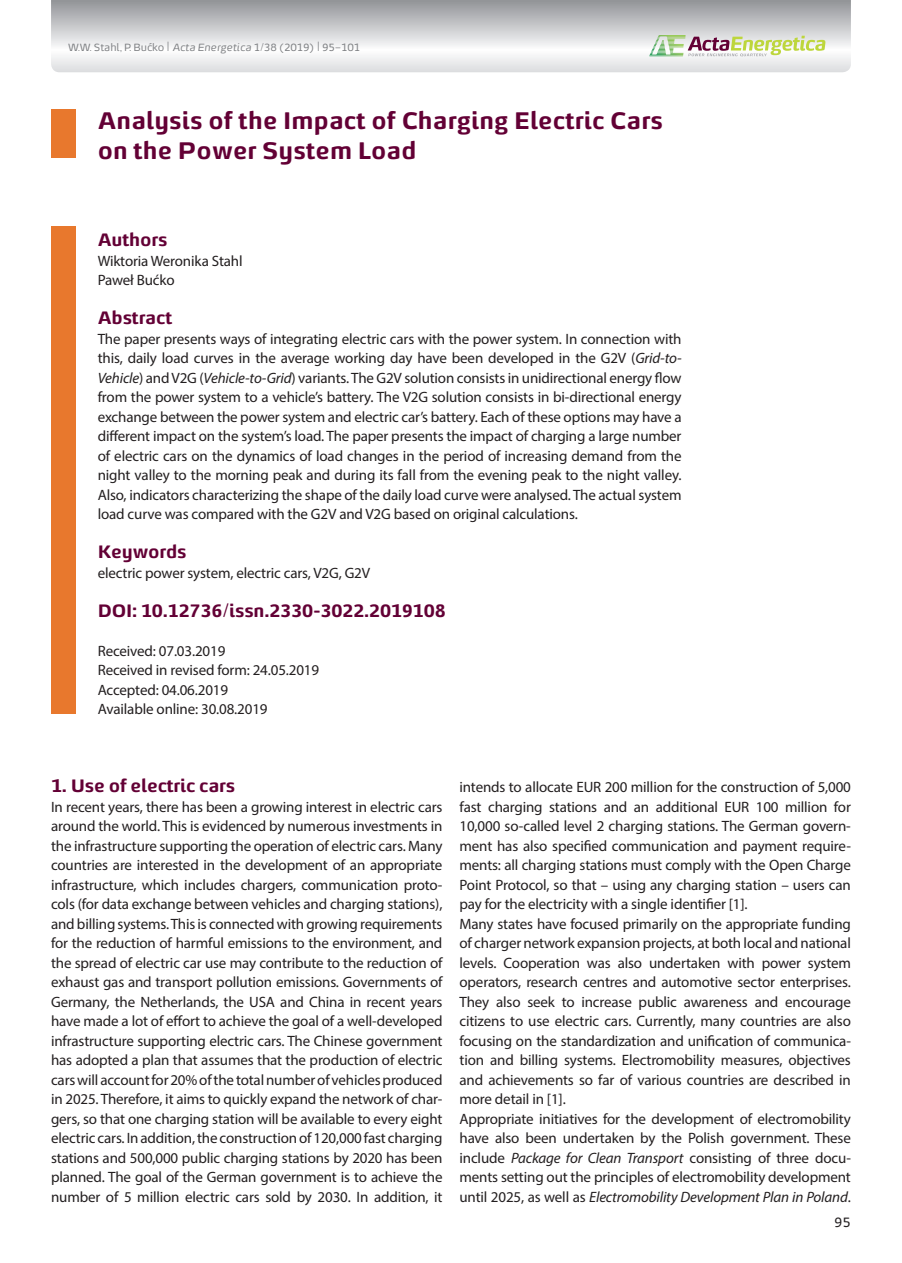
<style>
.page{position:relative;width:902px;height:1263px;background:#fff}
.page>*{position:absolute;margin:0;border:0;box-sizing:border-box;transform-origin:0 0}
.t1{font:700 24px/30.3px "Energa";letter-spacing:.005em;color:#630035}
.t2{font:700 18px "Energa";letter-spacing:-.01em;color:#630035}
.t3{font:15px/19.5px "Myriad Pro";letter-spacing:-.01em;color:#231f20}
.t4{font:13.5px "Energa";color:#231f20}
.t5{font:10.5px "Energa";letter-spacing:-.01em;color:#808285}
.s1{font-size:13.5px}
.s2{font-style:italic}
</style>
<div class="page">
<svg style="left:51px;top:0;width:799px;height:72px"></svg>
<svg style="left:649px;top:35px;width:176px;height:21px"></svg>
<div style="left:51px;top:110px;width:24px;height:48px;background:#e8782d"></div>
<div style="left:51px;top:227px;width:24px;height:487px;background:#e8782d"></div>
<p class="t5" style="left:68px;top:41px;width:294px">W.W. Stahl, P. Bućko <span class="s1">|</span> <span class="s2">Acta Energetica</span> 1/38 (2019) <span class="s1">|</span> 95–101</p>
<h1 class="t1" style="left:98px;top:104px;width:566px">Analysis of the Impact of Charging Electric Cars on the Power System Load</h1>
<p class="t2" style="left:98px;top:227px;width:71px">Authors</p>
<p class="t3" style="left:98px;top:251px;width:146px">Wiktoria Weronika Stahl<br>Paweł Bućko</p>
<p class="t2" style="left:98px;top:305px;width:76px">Abstract</p>
<p class="t3" style="left:98px;top:329px;width:585px;text-align:justify">The paper presents ways of integrating electric cars with the power system. In connection with this, daily load curves in the average working day have been developed in the G2V (<span class="s2">Grid-to-Vehicle</span>) and V2G (<span class="s2">Vehicle-to-Grid</span>) variants. The G2V solution consists in unidirectional energy flow from the power system to a vehicle’s battery. The V2G solution consists in bi-directional energy exchange between the power system and electric car’s battery. Each of these options may have a different impact on the system’s load. The paper presents the impact of charging a large number of electric cars on the dynamics of load changes in the period of increasing demand from the night valley to the morning peak and during its fall from the evening peak to the night valley.<br>Also, indicators characterizing the shape of the daily load curve were analysed. The actual system load curve was compared with the G2V and V2G based on original calculations.</p>
<p class="t2" style="left:98px;top:539px;width:90px">Keywords</p>
<p class="t3" style="left:98px;top:563px;width:274px">electric power system, electric cars, V2G, G2V</p>
<p class="t2" style="left:98px;top:598px;width:349px">DOI: 10.12736/issn.2330-3022.2019108</p>
<p class="t3" style="left:98px;top:641px;width:223px">Received: 07.03.2019<br>Received in revised form: 24.05.2019<br>Accepted: 04.06.2019<br>Available online: 30.08.2019</p>
<p class="t2" style="left:51px;top:773px;width:186px">1. Use of electric cars</p>
<p class="t3" style="left:51px;top:797px;width:393px;text-align:justify">In recent years, there has been a growing interest in electric cars around the world. This is evidenced by numerous investments in the infrastructure supporting the operation of electric cars. Many countries are interested in the development of an appropriate infrastructure, which includes chargers, communication proto&shy;cols (for data exchange between vehicles and charging stations), and billing systems. This is connected with growing requirements for the reduction of harmful emissions to the environment, and the spread of electric car use may contribute to the reduction of exhaust gas and transport pollution emissions. Governments of Germany, the Netherlands, the USA and China in recent years have made a lot of effort to achieve the goal of a well-developed infrastructure supporting electric cars. The Chinese government has adopted a plan that assumes that the production of electric cars will account for 20% of the total number of vehicles produced in 2025. Therefore, it aims to quickly expand the network of char&shy;gers, so that one charging station will be available to every eight electric cars. In addition, the construction of 120,000 fast charging stations and 500,000 public charging stations by 2020 has been planned. The goal of the German government is to achieve the number of 5 million electric cars sold by 2030. In addition, it</p>
<p class="t3" style="left:459px;top:777px;width:393px">intends to allocate EUR 200 million for the construction of 5,000 fast charging stations and an additional EUR 100 million for 10,000 so-called level 2 charging stations. The German govern&shy;ment has also specified communication and payment require&shy;ments: all charging stations must comply with the Open Charge Point Protocol, so that – using any charging station – users can pay for the electricity with a single identifier [1].<br>Many states have focused primarily on the appropriate funding of charger network expansion projects, at both local and national levels. Cooperation was also undertaken with power system operators, research centres and automotive sector enterprises.<br>They also seek to increase public awareness and encourage citizens to use electric cars. Currently, many countries are also focusing on the standardization and unification of communica&shy;tion and billing systems. Electromobility measures, objectives and achievements so far of various countries are described in more detail in [1].<br>Appropriate initiatives for the development of electromobility have also been undertaken by the Polish government. These include <span class="s2">Package for Clean Transport</span> consisting of three docu&shy;ments setting out the principles of electromobility development until 2025, as well as <span class="s2">Electromobility Development Plan in Poland</span>.</p>
<p class="t4" style="left:834px;top:1213px;width:18px">95</p>
</div>
